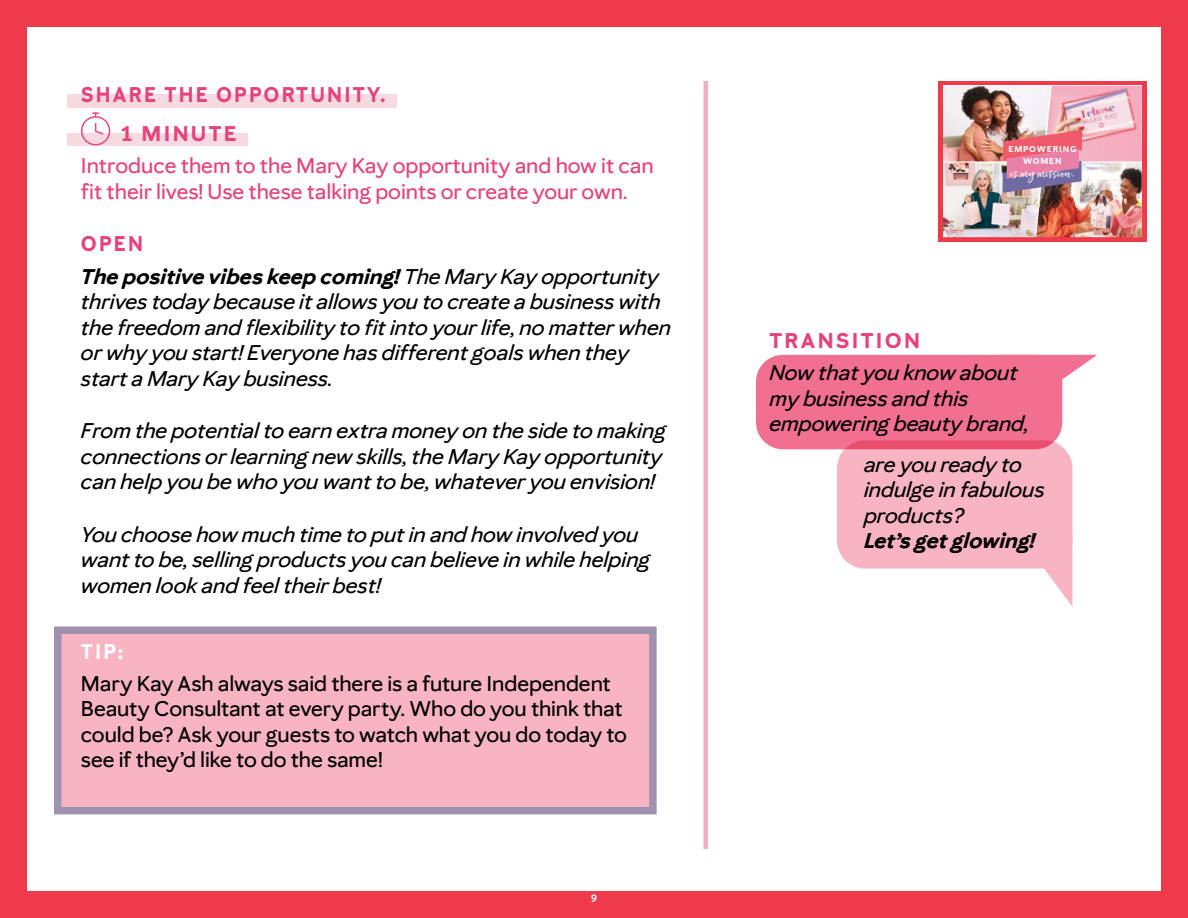
<style>
.page{position:relative;width:1188px;height:918px;background:#ef3a4c}
.page>*{position:absolute;margin:0;border:0;box-sizing:border-box;transform-origin:0 0}
.Script{font:italic 500 21px/25.5px "Mary Kay Sans";color:#000}
.t1{font:500 21px/25.5px "Mary Kay Sans";letter-spacing:-.005em;color:#000}
.t2{font:500 21px/25.5px "Mary Kay Sans";color:#e6427b}
.t3{font:700 21px "Mary Kay Sans";letter-spacing:.11em;color:#e6427b;scale:.94 1}
.t4{font:700 21px "Mary Kay Sans";letter-spacing:.11em;color:#e6427b}
.Script-2{font:italic 700 21px "Mary Kay Sans";color:#000}
._8_10_pt_75_Bold_sid{font:700 21px "Mary Kay Sans";color:#fff;scale:.94 1}
.t5{font:17.85px "Just Lovely";color:#fff}
.MASTER_PG_-_Page_Num{font:600 10.5px "Mary Kay Sans";color:#fff}
.t6{font:700 8.4px/12.1px "Mary Kay Sans";letter-spacing:.1em;color:#fff;text-align:center}
.s1{font-weight:700}
</style>
<div class="page">
<div style="left:27px;top:27px;width:1134px;height:864px;background:#fff"></div>
<div style="left:54px;top:626px;width:603px;height:188px;background:#f8b4c3;border:8px solid #a191b1"></div>
<svg style="left:938px;top:81px;width:208px;height:161px;background:#ef505f"></svg>
<img style="left:1050px;top:86px;width:92px;height:75px">
<img style="left:1042px;top:163px;width:100px;height:74px">
<img style="left:943px;top:163px;width:99px;height:74px">
<img style="left:943px;top:86px;width:107px;height:75px">
<img style="left:1003px;top:130px;width:79px;height:63px">
<div style="left:67px;top:94px;width:330px;height:14px;background:#f6dadf"></div>
<div style="left:67px;top:134px;width:181px;height:12px;background:#f6dadf"></div>
<div style="left:81px;top:116px;width:29px;height:30px;border:1px solid #e74783;border-radius:50%"></div>
<svg style="left:91px;top:112px;width:14px;height:23px"></svg>
<hr style="left:704px;top:81px;width:4px;height:768px;background:#f7aebe">
<svg style="left:1040px;top:355px;width:57px;height:48px"></svg>
<div style="left:756px;top:355px;width:306px;height:94px;background:#f16f91;border-radius:27px"></div>
<div style="left:837px;top:440px;width:235px;height:129px;background:#f8b4c3;border-radius:28px"></div>
<svg style="left:1035px;top:546px;width:37px;height:60px"></svg>
<p class="t3" style="left:81px;top:82px;width:325px">SHARE THE OPPORTUNITY.</p>
<p class="t4" style="left:121px;top:121px;width:117px">1 MINUTE</p>
<p class="t2" style="left:81px;top:153px;width:574px">Introduce them to the Mary Kay opportunity and how it can fit their lives! Use these talking points or create your own.</p>
<p class="t3" style="left:81px;top:231px;width:68px">OPEN</p>
<p class="Script" style="left:81px;top:263px;width:592px"><span class="s1">The positive vibes keep coming!</span> The Mary Kay opportunity thrives today because it allows you to create a business with the freedom and flexibility to fit into your life, no matter when or why you start! Everyone has different goals when they start a Mary Kay business.</p>
<p class="Script" style="left:81px;top:418px;width:587px">From the potential to earn extra money on the side to making connections or learning new skills, the Mary Kay opportunity can help you be who you want to be, whatever you envision!</p>
<p class="Script" style="left:81px;top:521px;width:571px">You choose how much time to put in and how involved you want to be, selling products you can believe in while helping women look and feel their best!</p>
<p class="_8_10_pt_75_Bold_sid" style="left:81px;top:638px;width:46px">TIP:</p>
<p class="t1" style="left:81px;top:670px;width:548px">Mary Kay Ash always said there is a future Independent Beauty Consultant at every party. Who do you think that could be? Ask your guests to watch what you do today to see if they’d like to do the same!</p>
<p class="MASTER_PG_-_Page_Num" style="left:591px;top:891px;width:7px">9</p>
<p class="t6" style="left:1008px;top:143px;width:70px">EMPOWERING<br>WOMEN</p>
<p class="t5" style="left:1010px;top:162px;width:66px">is my mission.</p>
<p class="t4" style="left:770px;top:328px;width:152px">TRANSITION</p>
<p class="Script" style="left:770px;top:360px;width:261px">Now that you know about my business and this empowering beauty brand,</p>
<p class="Script" style="left:864px;top:452px;width:182px">are you ready to indulge in fabulous products?</p>
<p class="Script-2" style="left:864px;top:528px;width:173px">Let’s get glowing!</p>
</div>
